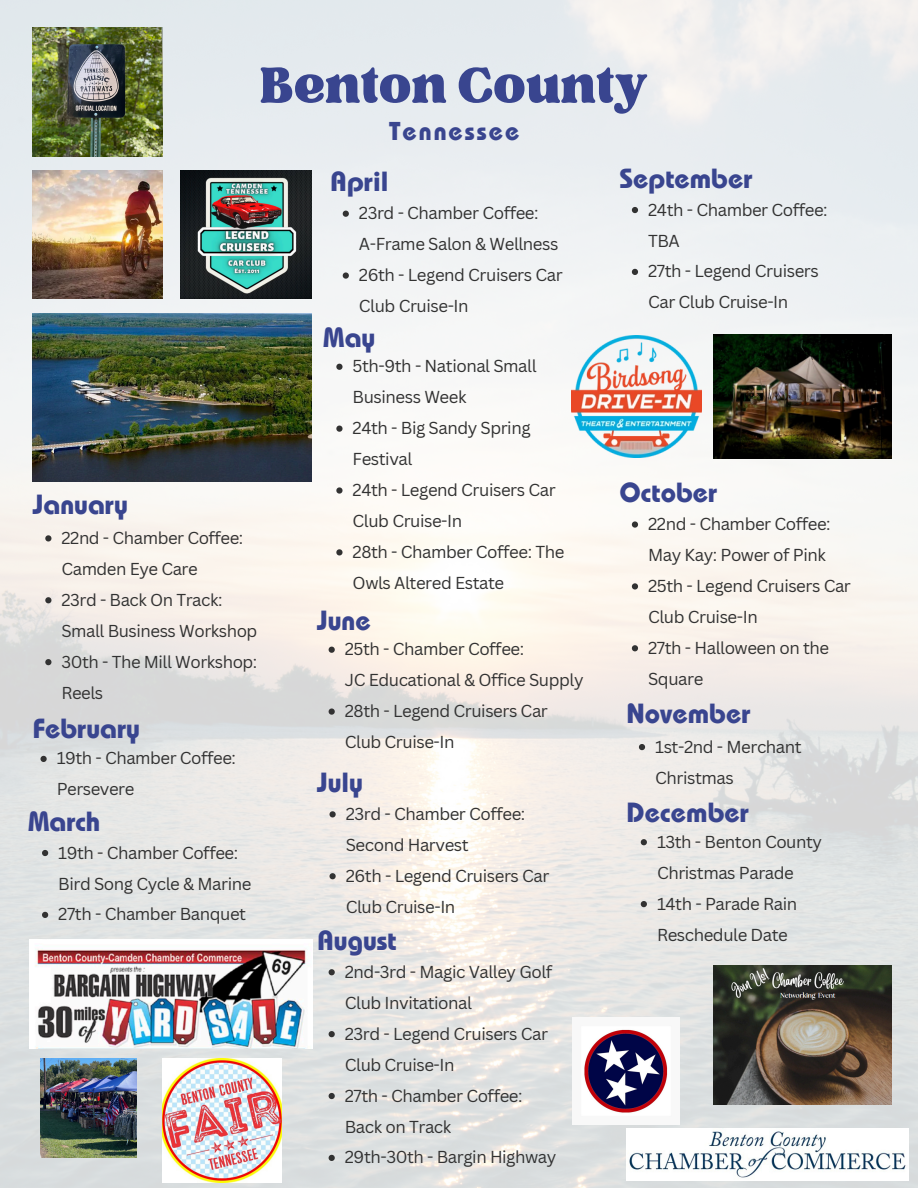
<style>
.page{position:relative;width:918px;height:1188px;background:#fff}
.page>*{position:absolute;margin:0;border:0;box-sizing:border-box;transform-origin:0 0}
.t1{font:69.45px "TAN Tangkiwood Display";color:#39458f}
.t2{font:700 27.6px "Bauhaus Pro";color:#39458f}
.t3{font:700 25.65px "Bauhaus Pro";letter-spacing:.08em;color:#39458f}
.t4{font:16.8px/30.9px "Canva Sans";letter-spacing:-.025em;color:#323232}
</style>
<div class="page">
<img style="left:0;top:0;width:918px;height:1188px">
<img style="left:33px;top:27px;width:129px;height:129px">
<img style="left:33px;top:314px;width:279px;height:167px">
<img style="left:714px;top:334px;width:178px;height:125px">
<img style="left:33px;top:170px;width:129px;height:129px">
<img style="left:572px;top:335px;width:129px;height:123px">
<img style="left:181px;top:170px;width:130px;height:129px">
<img style="left:162px;top:1059px;width:119px;height:123px">
<img style="left:627px;top:1128px;width:282px;height:52px">
<img style="left:30px;top:940px;width:282px;height:108px">
<img style="left:41px;top:1059px;width:95px;height:99px">
<img style="left:714px;top:966px;width:178px;height:138px">
<img style="left:573px;top:1018px;width:107px;height:107px">
<svg style="left:42px;top:850px;width:6px;height:6px"></svg>
<svg style="left:42px;top:912px;width:6px;height:6px"></svg>
<svg style="left:45px;top:535px;width:6px;height:7px"></svg>
<svg style="left:45px;top:597px;width:6px;height:6px"></svg>
<svg style="left:45px;top:659px;width:6px;height:6px"></svg>
<svg style="left:41px;top:756px;width:6px;height:6px"></svg>
<svg style="left:343px;top:211px;width:6px;height:6px"></svg>
<svg style="left:343px;top:272px;width:6px;height:7px"></svg>
<svg style="left:336px;top:364px;width:7px;height:6px"></svg>
<svg style="left:336px;top:426px;width:7px;height:6px"></svg>
<svg style="left:336px;top:487px;width:7px;height:7px"></svg>
<svg style="left:336px;top:549px;width:7px;height:6px"></svg>
<svg style="left:329px;top:647px;width:6px;height:6px"></svg>
<svg style="left:329px;top:708px;width:6px;height:7px"></svg>
<svg style="left:330px;top:811px;width:6px;height:6px"></svg>
<svg style="left:330px;top:873px;width:6px;height:6px"></svg>
<svg style="left:329px;top:969px;width:6px;height:6px"></svg>
<svg style="left:329px;top:1031px;width:6px;height:6px"></svg>
<svg style="left:329px;top:1093px;width:6px;height:6px"></svg>
<svg style="left:329px;top:1155px;width:6px;height:6px"></svg>
<svg style="left:632px;top:207px;width:6px;height:6px"></svg>
<svg style="left:632px;top:269px;width:6px;height:6px"></svg>
<svg style="left:632px;top:521px;width:6px;height:7px"></svg>
<svg style="left:632px;top:583px;width:6px;height:7px"></svg>
<svg style="left:632px;top:645px;width:6px;height:6px"></svg>
<svg style="left:639px;top:744px;width:6px;height:6px"></svg>
<svg style="left:641px;top:839px;width:6px;height:6px"></svg>
<svg style="left:641px;top:901px;width:6px;height:6px"></svg>
<p class="t1" style="left:260px;top:60px;width:389px">Benton County</p>
<p class="t3" style="left:389px;top:122px;width:132px">Tennessee</p>
<p class="t2" style="left:33px;top:495px;width:96px">January</p>
<p class="t4" style="left:61px;top:522px;width:183px">22nd - Chamber Coffee:<br>Camden Eye Care</p>
<h2 class="t4" style="left:61px;top:584px;width:197px">23rd - Back On Track:<br>Small Business Workshop</h2>
<p class="t4" style="left:61px;top:646px;width:197px">30th - The Mill Workshop:<br>Reels</p>
<p class="t2" style="left:33px;top:719px;width:109px">February</p>
<p class="t4" style="left:57px;top:743px;width:181px">19th - Chamber Coffee:<br>Persevere</p>
<h1 class="t2" style="left:28px;top:811px;width:73px">March</h1>
<h2 class="t4" style="left:58px;top:837px;width:195px">19th - Chamber Coffee:<br>Bird Song Cycle &amp; Marine</h2>
<h2 class="t4" style="left:58px;top:898px;width:189px">27th - Chamber Banquet</h2>
<p class="t2" style="left:330px;top:172px;width:60px">April</p>
<p class="t4" style="left:359px;top:197px;width:201px">23rd - Chamber Coffee:<br>A-Frame Salon &amp; Wellness</p>
<h2 class="t4" style="left:359px;top:259px;width:205px">26th - Legend Cruisers Car<br>Club Cruise-In</h2>
<p class="t2" style="left:323px;top:327px;width:54px">May</p>
<p class="t4" style="left:353px;top:350px;width:186px">5th-9th - National Small<br>Business Week</p>
<p class="t4" style="left:353px;top:412px;width:180px">24th - Big Sandy Spring<br>Festival</p>
<p class="t4" style="left:353px;top:474px;width:205px">24th - Legend Cruisers Car<br>Club Cruise-In</p>
<p class="t4" style="left:353px;top:536px;width:213px">28th - Chamber Coffee: The<br>Owls Altered Estate</p>
<p class="t2" style="left:317px;top:610px;width:55px">June</p>
<h2 class="t4" style="left:345px;top:633px;width:240px">25th - Chamber Coffee:<br>JC Educational &amp; Office Supply</h2>
<h2 class="t4" style="left:345px;top:695px;width:205px">28th - Legend Cruisers Car<br>Club Cruise-In</h2>
<p class="t2" style="left:317px;top:773px;width:47px">July</p>
<p class="t4" style="left:346px;top:798px;width:181px">23rd - Chamber Coffee:<br>Second Harvest</p>
<p class="t4" style="left:346px;top:860px;width:205px">26th - Legend Cruisers Car<br>Club Cruise-In</p>
<p class="t2" style="left:317px;top:930px;width:81px">August</p>
<p class="t4" style="left:345px;top:956px;width:209px">2nd-3rd - Magic Valley Golf<br>Club Invitational</p>
<p class="t4" style="left:345px;top:1018px;width:205px">23rd - Legend Cruisers Car<br>Club Cruise-In</p>
<h2 class="t4" style="left:345px;top:1080px;width:179px">27th - Chamber Coffee:<br>Back on Track</h2>
<p class="t4" style="left:345px;top:1142px;width:213px">29th-30th - Bargin Highway</p>
<p class="t2" style="left:619px;top:169px;width:135px">September</p>
<h2 class="t4" style="left:648px;top:194px;width:181px">24th - Chamber Coffee:<br>TBA</h2>
<h2 class="t4" style="left:648px;top:256px;width:172px">27th - Legend Cruisers<br>Car Club Cruise-In</h2>
<p class="t2" style="left:619px;top:483px;width:99px">October</p>
<p class="t4" style="left:648px;top:508px;width:184px">22nd - Chamber Coffee:<br>May Kay: Power of Pink</p>
<h2 class="t4" style="left:648px;top:570px;width:204px">25th - Legend Cruisers Car<br>Club Cruise-In</h2>
<h2 class="t4" style="left:648px;top:632px;width:183px">27th - Halloween on the<br>Square</h2>
<p class="t2" style="left:627px;top:704px;width:125px">November</p>
<p class="t4" style="left:655px;top:731px;width:148px">1st-2nd - Merchant<br>Christmas</p>
<h2 class="t2" style="left:627px;top:802px;width:124px">December</h2>
<p class="t4" style="left:657px;top:826px;width:167px">13th - Benton County<br>Christmas Parade</p>
<p class="t4" style="left:657px;top:888px;width:142px">14th - Parade Rain<br>Reschedule Date</p>
</div>
